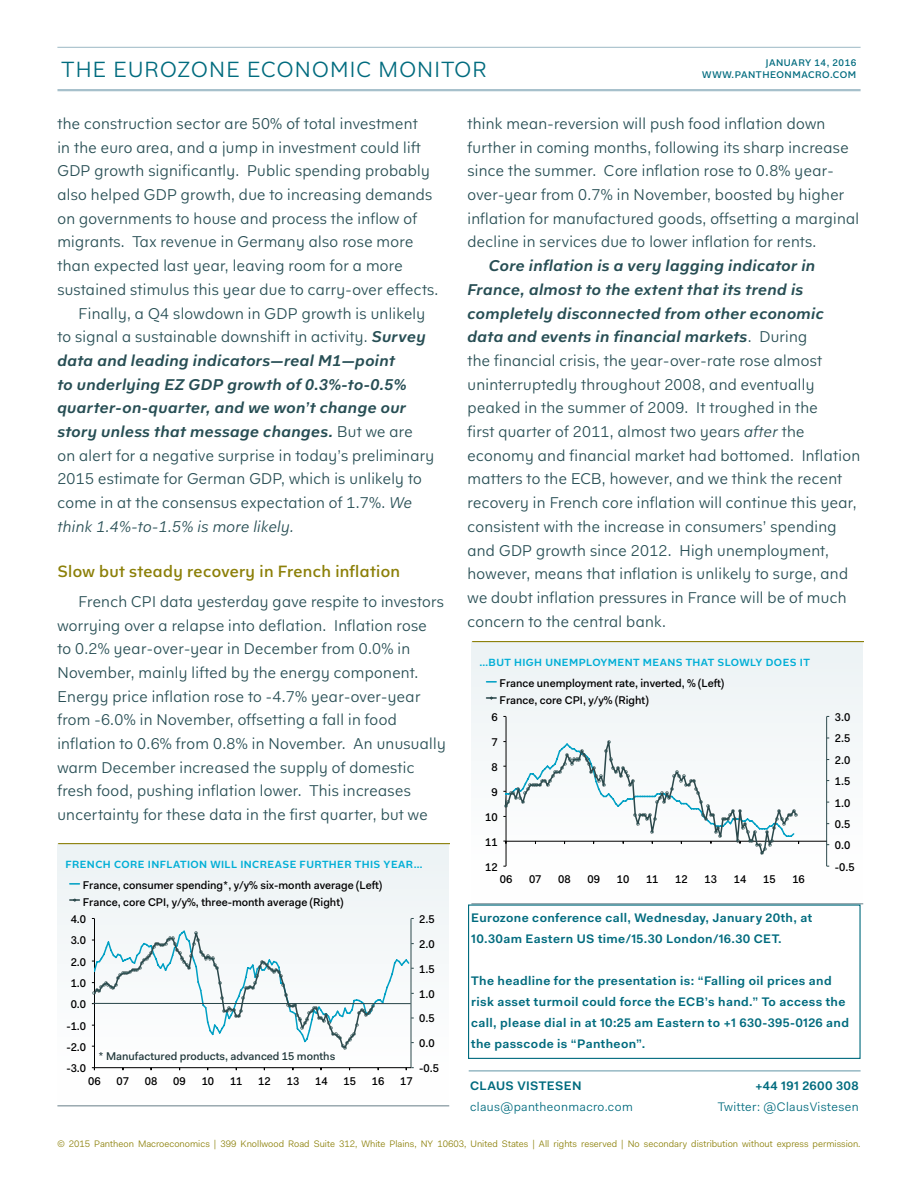
<style>
.page{position:relative;width:918px;height:1188px;background:#fff}
.page>*{position:absolute;margin:0;border:0;box-sizing:border-box;transform-origin:0 0}
.t1{font:22.2px "Fakt Pro Blond";letter-spacing:.055em;color:#006b7e}
.SubHeadline{font:500 16.5px "Fakt Pro";letter-spacing:.02em;color:#8c8009}
.BodyCopy{font:15.75px/23.7px "Fakt Pro Blond";letter-spacing:.02em;color:#274e54}
.t2{font:600 12.45px/21px "Fakt Pro";letter-spacing:.03em;color:#006b7e}
.t3{font:12.45px "Fakt Pro Blond";letter-spacing:.03em;color:#006b7e}
.t4{font:500 11.25px/16.2px "Fakt Pro";color:#000}
.t5{font:500 11.25px "Fakt Pro";color:#22383b}
.StatisticHeadline{font:600 10.5px "Fakt Pro";letter-spacing:.04em;color:#00aed6}
.t6{font:500 9.75px "Fakt Pro";letter-spacing:.055em;color:#006b7e}
.t7{font:9.45px "Fakt Pro Blond";color:#8c8009}
.s1{font-family:"Fakt Pro";font-weight:600;font-style:italic}
.s2{font-style:italic}
</style>
<div class="page">
<hr style="left:57px;top:47px;width:804px;height:1px;background:#a6c0cb">
<hr style="left:57px;top:89px;width:804px;height:2px;background:#a6c0cb">
<hr style="left:469px;top:1070px;width:392px;height:1px;background:#73a1b0">
<div style="left:57px;top:844px;width:392px;height:258px;background:#edf3f5"></div>
<hr style="left:58px;top:843px;width:392px;height:1px;background:#8c8009">
<hr style="left:57px;top:1105px;width:392px;height:2px;background:#99a9af">
<hr style="left:411px;top:919px;width:1px;height:149px;background:#2b484b">
<hr style="left:94px;top:919px;width:1px;height:149px;background:#000">
<hr style="left:95px;top:1067px;width:316px;height:1px;background:#000">
<svg style="left:406px;top:1067px;width:8px;height:3px"></svg>
<svg style="left:92px;top:918px;width:322px;height:132px"></svg>
<svg style="left:70px;top:883px;width:9px;height:2px"></svg>
<svg style="left:70px;top:898px;width:9px;height:4px"></svg>
<hr style="left:93px;top:1003px;width:318px;height:1px;background:#2b484b">
<div style="left:471px;top:642px;width:392px;height:258px;background:#edf3f5"></div>
<hr style="left:472px;top:641px;width:392px;height:1px;background:#8c8009">
<hr style="left:471px;top:903px;width:392px;height:1px;background:#99a9af">
<hr style="left:826px;top:717px;width:1px;height:149px;background:#2b484b">
<hr style="left:506px;top:717px;width:1px;height:149px;background:#000">
<hr style="left:506px;top:841px;width:321px;height:1px;background:#000">
<svg style="left:503px;top:740px;width:296px;height:115px"></svg>
<svg style="left:487px;top:681px;width:9px;height:2px"></svg>
<svg style="left:487px;top:696px;width:9px;height:4px"></svg>
<div style="left:468px;top:904px;width:393px;height:155px;border:1px solid #006b7e"></div>
<p class="t1" style="left:62px;top:54px;width:427px">THE EUROZONE ECONOMIC MONITOR</p>
<p class="t6" style="left:766px;top:56px;width:92px">JANUARY 14, 2016</p>
<p class="t6" style="left:702px;top:68px;width:156px">WWW.PANTHEONMACRO.COM</p>
<p class="BodyCopy" style="left:57px;top:112px;width:383px">the construction sector are 50% of total investment<br>in the euro area, and a jump in investment could lift GDP growth significantly. Public spending probably also helped GDP growth, due to increasing demands on governments to house and process the inflow of migrants. Tax revenue in Germany also rose more than expected last year, leaving room for a more sustained stimulus this year due to carry-over effects.</p>
<p class="BodyCopy" style="left:57px;top:301px;width:378px;text-indent:21px">Finally, a Q4 slowdown in GDP growth is unlikely to signal a sustainable downshift in activity. <span class="s1">Survey data and leading indicators—real M1—point<br>to underlying EZ GDP growth of 0.3%-to-0.5% quarter-on-quarter, and we won’t change our story unless that message changes.</span> But we are on alert for a negative surprise in today’s preliminary 2015 estimate for German GDP, which is unlikely to come in at the consensus expectation of 1.7%. <span class="s2">We think 1.4%-to-1.5% is more likely.</span></p>
<p class="SubHeadline" style="left:57px;top:560px;width:344px">Slow but steady recovery in French inflation</p>
<p class="BodyCopy" style="left:57px;top:590px;width:390px;text-indent:21px">French CPI data yesterday gave respite to investors worrying over a relapse into deflation. Inflation rose<br>to 0.2% year-over-year in December from 0.0% in November, mainly lifted by the energy component.<br>Energy price inflation rose to -4.7% year-over-year from -6.0% in November, offsetting a fall in food inflation to 0.6% from 0.8% in November. An unusually warm December increased the supply of domestic fresh food, pushing inflation lower. This increases uncertainty for these data in the first quarter, but we</p>
<p class="BodyCopy" style="left:468px;top:112px;width:393px">think mean-reversion will push food inflation down further in coming months, following its sharp increase since the summer. Core inflation rose to 0.8% year&shy;over-year from 0.7% in November, boosted by higher inflation for manufactured goods, offsetting a marginal decline in services due to lower inflation for rents.</p>
<p class="BodyCopy" style="left:468px;top:254px;width:394px;text-indent:21px"><span class="s1">Core inflation is a very lagging indicator in France, almost to the extent that its trend is completely disconnected from other economic data and events in financial markets</span>. During<br>the financial crisis, the year-over-rate rose almost uninterruptedly throughout 2008, and eventually peaked in the summer of 2009. It troughed in the<br>first quarter of 2011, almost two years <span class="s2">after</span> the economy and financial market had bottomed. Inflation matters to the ECB, however, and we think the recent recovery in French core inflation will continue this year, consistent with the increase in consumers’ spending and GDP growth since 2012. High unemployment, however, means that inflation is unlikely to surge, and we doubt inflation pressures in France will be of much concern to the central bank.</p>
<p class="StatisticHeadline" style="left:479px;top:655px;width:332px">…BUT HIGH UNEMPLOYMENT MEANS THAT SLOWLY DOES IT</p>
<p class="t4" style="left:500px;top:675px;width:226px">France unemployment rate, inverted, % (Left)<br>France, core CPI, y/y% (Right)</p>
<p class="t4" style="left:492px;top:709px;width:8px">6</p>
<p class="t4" style="left:835px;top:709px;width:17px">3.0</p>
<p class="t4" style="left:492px;top:734px;width:8px">7</p>
<p class="t4" style="left:492px;top:759px;width:8px">8</p>
<p class="t4" style="left:492px;top:784px;width:8px">9</p>
<p class="t4" style="left:485px;top:809px;width:14px">10</p>
<p class="t4" style="left:485px;top:834px;width:14px">11</p>
<p class="t4" style="left:485px;top:859px;width:14px">12</p>
<p class="t4" style="left:500px;top:871px;width:14px">06</p>
<p class="t4" style="left:529px;top:871px;width:14px">07</p>
<p class="t4" style="left:558px;top:871px;width:14px">08</p>
<p class="t4" style="left:588px;top:871px;width:14px">09</p>
<p class="t4" style="left:617px;top:871px;width:14px">10</p>
<p class="t4" style="left:646px;top:871px;width:14px">11</p>
<p class="t4" style="left:675px;top:871px;width:14px">12</p>
<p class="t4" style="left:705px;top:871px;width:14px">13</p>
<p class="t4" style="left:734px;top:871px;width:14px">14</p>
<p class="t4" style="left:763px;top:871px;width:14px">15</p>
<p class="t4" style="left:792px;top:871px;width:14px">16</p>
<p class="t4" style="left:835px;top:730px;width:17px">2.5</p>
<p class="t4" style="left:835px;top:752px;width:17px">2.0</p>
<p class="t4" style="left:835px;top:773px;width:17px">1.5</p>
<p class="t4" style="left:835px;top:795px;width:17px">1.0</p>
<p class="t4" style="left:835px;top:816px;width:17px">0.5</p>
<p class="t4" style="left:835px;top:837px;width:17px">0.0</p>
<p class="StatisticHeadline" style="left:65px;top:857px;width:359px">FRENCH CORE INFLATION WILL INCREASE FURTHER THIS YEAR…</p>
<p class="t4" style="left:835px;top:859px;width:21px">-0.5</p>
<p class="t4" style="left:83px;top:877px;width:301px">France, consumer spending*, y/y% six-month average (Left)<br>France, core CPI, y/y%, three-month average (Right)</p>
<p class="t4" style="left:71px;top:911px;width:17px">4.0</p>
<p class="t4" style="left:71px;top:932px;width:17px">3.0</p>
<p class="t4" style="left:71px;top:954px;width:17px">2.0</p>
<p class="t4" style="left:71px;top:975px;width:17px">1.0</p>
<p class="t4" style="left:71px;top:996px;width:17px">0.0</p>
<p class="t4" style="left:66px;top:1018px;width:21px">-1.0</p>
<p class="t4" style="left:66px;top:1039px;width:21px">-2.0</p>
<p class="t4" style="left:66px;top:1060px;width:21px">-3.0</p>
<p class="t5" style="left:99px;top:1048px;width:238px">* Manufactured products, advanced 15 months</p>
<p class="t4" style="left:419px;top:911px;width:17px">2.5</p>
<p class="t4" style="left:419px;top:936px;width:17px">2.0</p>
<p class="t4" style="left:419px;top:961px;width:17px">1.5</p>
<p class="t4" style="left:419px;top:986px;width:17px">1.0</p>
<p class="t4" style="left:419px;top:1010px;width:17px">0.5</p>
<p class="t4" style="left:419px;top:1035px;width:17px">0.0</p>
<p class="t4" style="left:419px;top:1060px;width:21px">-0.5</p>
<p class="t4" style="left:88px;top:1073px;width:14px">06</p>
<p class="t4" style="left:117px;top:1073px;width:14px">07</p>
<p class="t4" style="left:145px;top:1073px;width:14px">08</p>
<p class="t4" style="left:173px;top:1073px;width:14px">09</p>
<p class="t4" style="left:202px;top:1073px;width:14px">10</p>
<p class="t4" style="left:230px;top:1073px;width:14px">11</p>
<p class="t4" style="left:258px;top:1073px;width:14px">12</p>
<p class="t4" style="left:287px;top:1073px;width:14px">13</p>
<p class="t4" style="left:315px;top:1073px;width:14px">14</p>
<p class="t4" style="left:343px;top:1073px;width:14px">15</p>
<p class="t4" style="left:372px;top:1073px;width:14px">16</p>
<p class="t4" style="left:400px;top:1073px;width:14px">17</p>
<p class="t2" style="left:471px;top:907px;width:343px">Eurozone conference call, Wednesday, January 20th, at<br>10.30am Eastern US time/15.30 London/16.30 CET.</p>
<p class="t2" style="left:471px;top:970px;width:379px">The headline for the presentation is: “Falling oil prices and risk asset turmoil could force the ECB’s hand.” To access the call, please dial in at 10:25 am Eastern to +1 630-395-0126 and the passcode is “Pantheon”.</p>
<p class="t2" style="left:470px;top:1075px;width:113px">CLAUS VISTESEN</p>
<p class="t2" style="left:755px;top:1075px;width:105px">+44 191 2600 308</p>
<p class="t3" style="left:470px;top:1098px;width:164px">claus@pantheonmacro.com</p>
<p class="t3" style="left:718px;top:1098px;width:142px">Twitter: @ClausVistesen</p>
<p class="t7" style="left:57px;top:1137px;width:805px">© 2015 Pantheon Macroeconomics | 399 Knollwood Road Suite 312, White Plains, NY 10603, United States | All rights reserved | No secondary distribution without express permission.</p>
</div>
